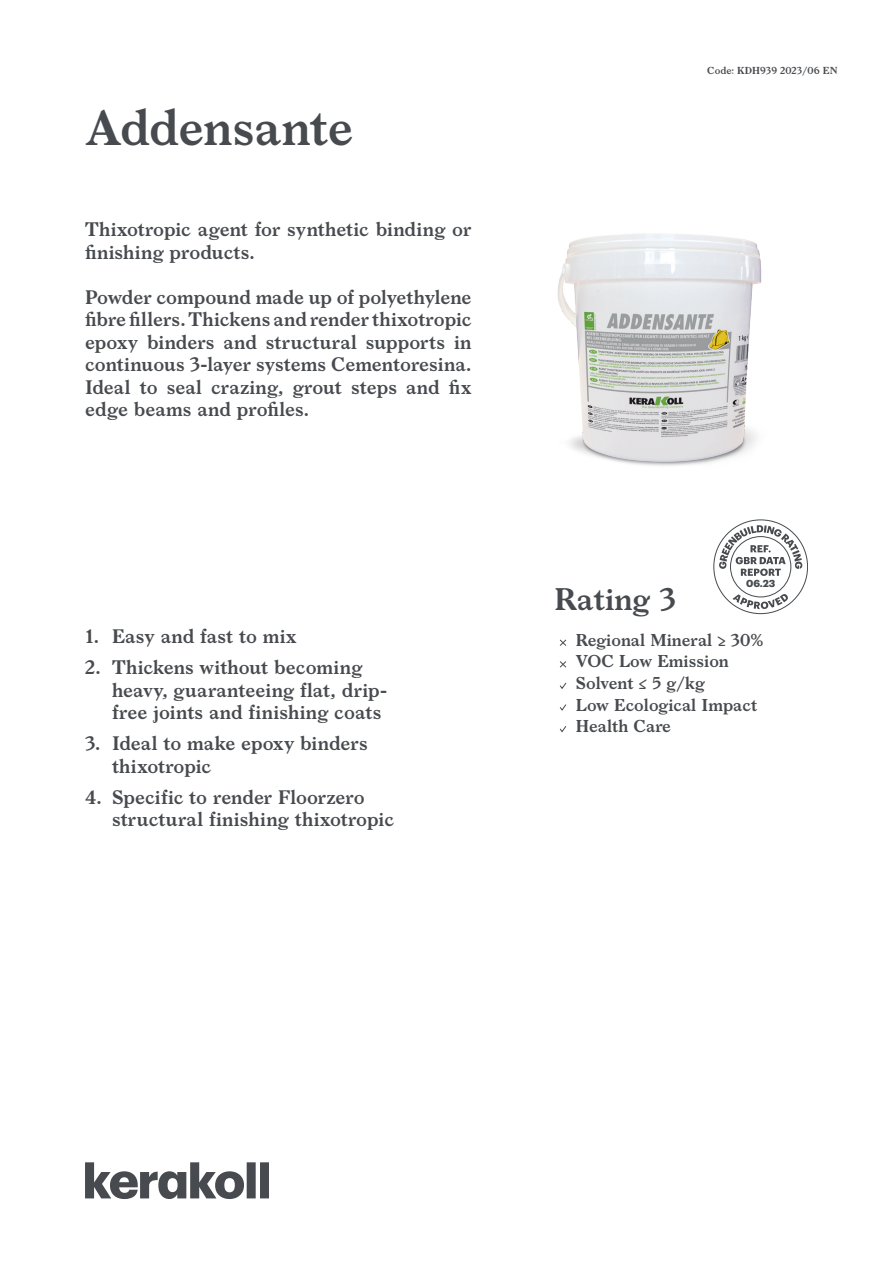
<style>
.page{position:relative;width:893px;height:1263px;background:#fff}
.page>*{position:absolute;margin:0;border:0;box-sizing:border-box;transform-origin:0 0}
.notag_cover_nome_prodotto{font:600 48px "Larish Neue";letter-spacing:-.005em;color:#474a4e}
.cover_eco{font:600 30px "Larish Neue";color:#474a4e}
.cover_descrizione_prodotto{font:600 18.75px/22.5px "Larish Neue";color:#474a4e}
.notag_cover_voci_rating{font:600 16.5px "Larish Neue";color:#474a4e}
.cover_datareport{font:700 10.05px "Graphik";color:#474a4e}
.t1{font:600 9.75px "Larish Neue";color:#474a4e}
</style>
<div class="page">
<svg style="left:713px;top:519px;width:95px;height:95px"></svg>
<svg style="left:85px;top:1162px;width:184px;height:37px"></svg>
<svg style="left:559px;top:639px;width:8px;height:7px"></svg>
<svg style="left:559px;top:661px;width:8px;height:7px"></svg>
<svg style="left:560px;top:682px;width:7px;height:7px"></svg>
<svg style="left:559px;top:704px;width:8px;height:7px"></svg>
<svg style="left:559px;top:726px;width:8px;height:7px"></svg>
<img style="left:557px;top:233px;width:205px;height:233px">
<p class="notag_cover_nome_prodotto" style="left:85px;top:91px;width:269px">Addensante</p>
<p class="cover_descrizione_prodotto" style="left:85px;top:217px;width:388px">Thixotropic agent for synthetic binding or finishing products.</p>
<p class="cover_descrizione_prodotto" style="left:85px;top:284px;width:388px;text-align:justify">Powder compound made up of polyethylene fibre fillers. Thickens and render thixotropic epoxy binders and structural supports in continuous 3-layer systems Cementoresina.<br>Ideal to seal crazing, grout steps and fix edge beams and profiles.</p>
<p class="cover_descrizione_prodotto" style="left:85px;top:624px;width:213px">1. Easy and fast to mix</p>
<p class="cover_descrizione_prodotto" style="left:112px;top:655px;width:276px;text-indent:-27px">2. Thickens without becoming heavy, guaranteeing flat, drip&shy;free joints and finishing coats</p>
<p class="cover_descrizione_prodotto" style="left:112px;top:731px;width:257px;text-indent:-27px">3. Ideal to make epoxy binders thixotropic</p>
<p class="cover_descrizione_prodotto" style="left:112px;top:784px;width:283px;text-indent:-27px">4. Specific to render Floorzero structural finishing thixotropic</p>
<p class="t1" style="left:707px;top:63px;width:132px">Code: KDH939 2023/06 EN</p>
<p class="cover_datareport" style="left:746px;top:575px;width:31px">06.23</p>
<p class="cover_eco" style="left:554px;top:576px;width:123px">Rating 3</p>
<p class="notag_cover_voci_rating" style="left:576px;top:627px;width:189px">Regional Mineral ≥ 30%</p>
<p class="notag_cover_voci_rating" style="left:576px;top:649px;width:155px">VOC Low Emission</p>
<p class="notag_cover_voci_rating" style="left:576px;top:670px;width:130px">Solvent ≤ 5 g/kg</p>
<p class="notag_cover_voci_rating" style="left:576px;top:692px;width:183px">Low Ecological Impact</p>
<p class="notag_cover_voci_rating" style="left:576px;top:713px;width:97px">Health Care</p>
</div>
